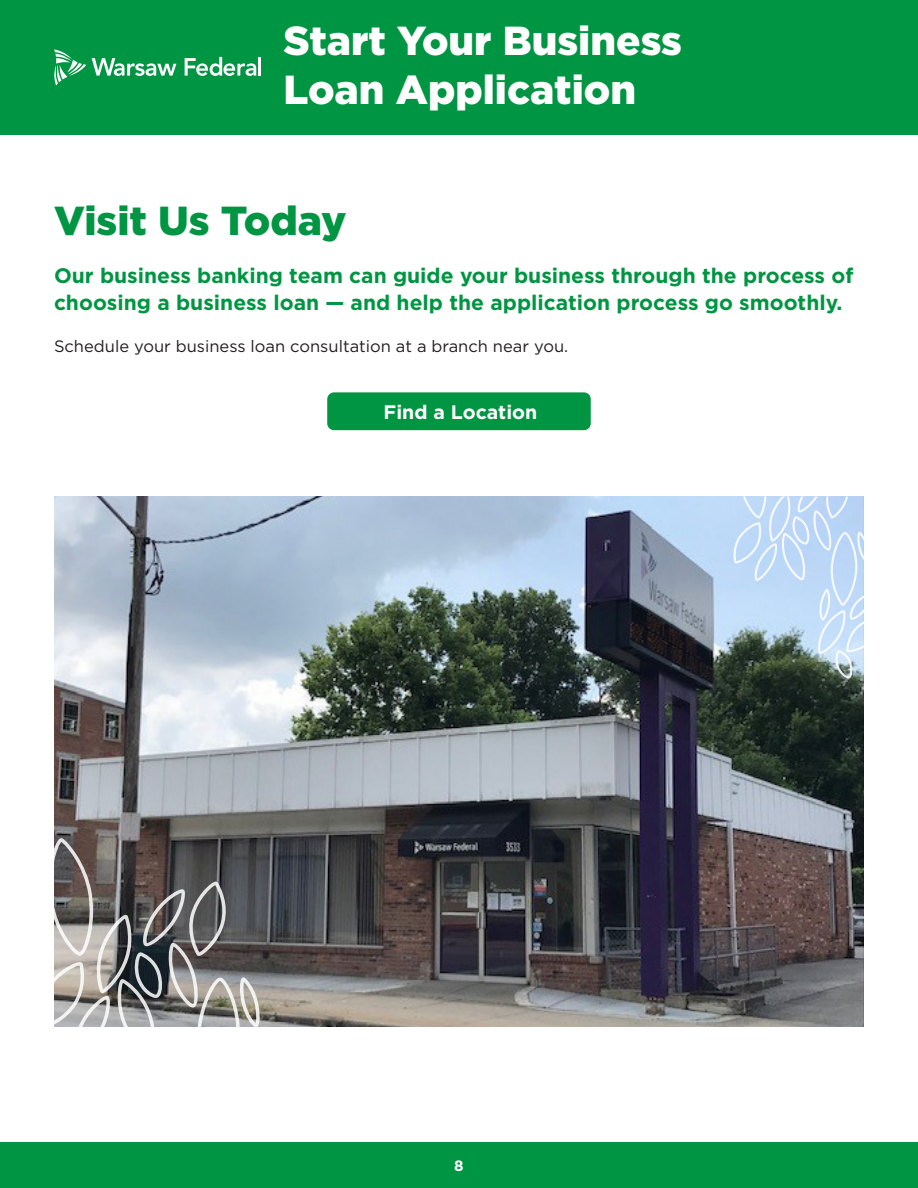
<style>
.page{position:relative;width:918px;height:1188px;background:#fff}
.page>*{position:absolute;margin:0;border:0;box-sizing:border-box;transform-origin:0 0}
.t1{font:900 40.5px/48.6px "Gotham";color:#fff}
.t2{font:900 40.5px "Gotham";color:#009543}
.t3{font:700 21px/27px "Gotham";color:#009543}
.t4{font:700 19.5px "Gotham";color:#fff}
.t5{font:16.5px "Gotham";color:#231f20}
.t6{font:700 15px "Gotham";color:#fff}
</style>
<div class="page">
<div style="left:0;top:0;width:918px;height:135px;background:#009543"></div>
<div style="left:0;top:1143px;width:918px;height:45px;background:#009543"></div>
<svg style="left:54px;top:49px;width:32px;height:37px"></svg>
<svg style="left:92px;top:58px;width:84px;height:18px"></svg>
<svg style="left:185px;top:57px;width:71px;height:19px"></svg>
<hr style="left:258px;top:57px;width:3px;height:19px;background:#fff">
<div style="left:327px;top:392px;width:264px;height:38px;background:#009543;border-radius:7px"></div>
<img style="left:54px;top:496px;width:810px;height:531px">
<svg style="left:732px;top:496px;width:132px;height:182px;background:#afc6d9"></svg>
<svg style="left:54px;top:838px;width:207px;height:189px;background:#787675"></svg>
<p class="t1" style="left:284px;top:16px;width:400px">Start Your Business<br>Loan Application</p>
<p class="t2" style="left:54px;top:193px;width:294px">Visit Us Today</p>
<p class="t3" style="left:54px;top:262px;width:801px">Our business banking team can guide your business through the process of choosing a business loan — and help the application process go smoothly.</p>
<p class="t5" style="left:54px;top:335px;width:516px">Schedule your business loan consultation at a branch near you.</p>
<p class="t4" style="left:384px;top:399px;width:155px">Find a Location</p>
<p class="t6" style="left:454px;top:1156px;width:11px">8</p>
</div>
